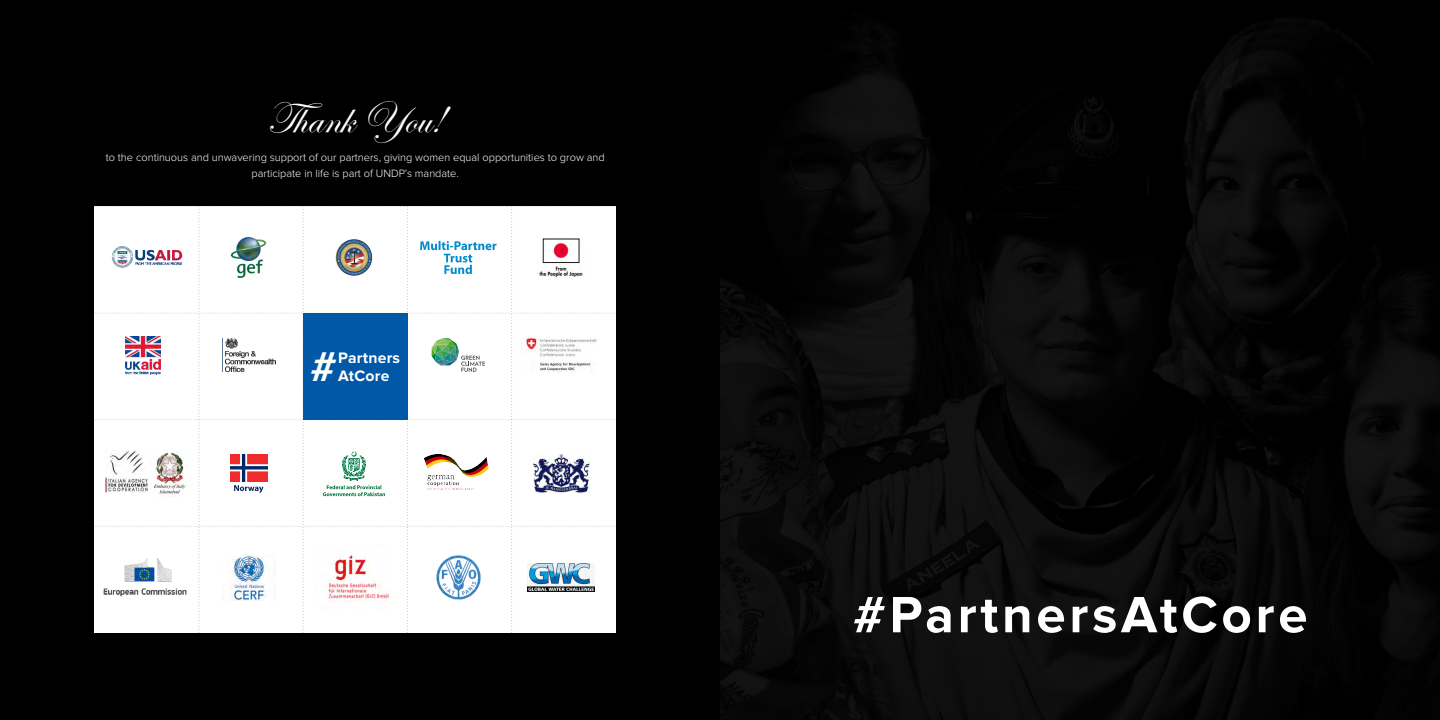
<style>
.page{position:relative;width:1440px;height:720px;background:#fff}
.page>*{position:absolute;margin:0;border:0;box-sizing:border-box;transform-origin:0 0}
.t1{font:700 52.9px "Proxima Nova";letter-spacing:.07em;color:#fff}
.t2{font:45px "Edwardian Script ITC";color:#fff}
.t3{font:700 43.1px "Proxima Nova";color:#fff}
.t4{font:700 15.8px "Proxima Nova";letter-spacing:.015em;color:#fff}
.t5{font:300 11px/16.5px "Proxima Nova";color:#fff;text-align:center}
</style>
<div class="page">
<div style="left:0;top:0;width:720px;height:720px;background:#000"></div>
<img style="left:720px;top:0;width:720px;height:720px">
<svg style="left:95px;top:206px;width:521px;height:427px;background:#f6f7f7"></svg>
<img style="left:425px;top:454px;width:65px;height:39px">
<img style="left:222px;top:556px;width:54px;height:44px">
<img style="left:101px;top:559px;width:88px;height:38px">
<img style="left:106px;top:451px;width:41px;height:42px">
<img style="left:148px;top:451px;width:42px;height:45px">
<img style="left:528px;top:564px;width:66px;height:28px">
<img style="left:315px;top:545px;width:77px;height:66px">
<div style="left:303px;top:313px;width:104px;height:107px;background:#0058a7"></div>
<h2 class="t2" style="left:267px;top:94px;width:179px">Thank You!</h2>
<p class="t5" style="left:106px;top:149px;width:500px">to the continuous and unwavering support of our partners, giving women equal opportunities to grow and participate in life is part of UNDP’s mandate.</p>
<h3 class="t3" style="left:310px;top:347px;width:28px">#</h3>
<h3 class="t4" style="left:338px;top:350px;width:63px">Partners</h3>
<h3 class="t4" style="left:338px;top:368px;width:53px">AtCore</h3>
<h1 class="t1" style="left:853px;top:590px;width:456px">#PartnersAtCore</h1>
</div>
